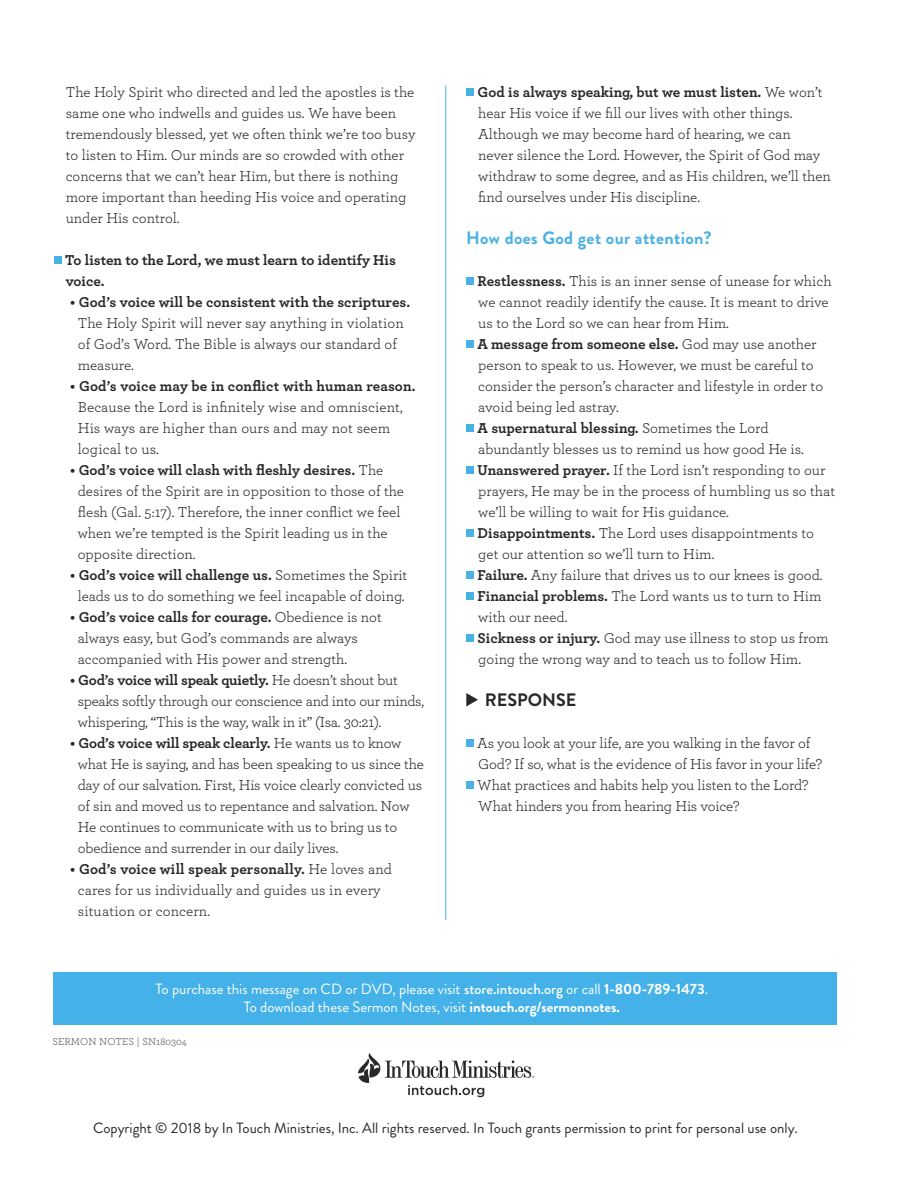
<style>
.page{position:relative;width:918px;height:1188px;background:#fff}
.page>*{position:absolute;margin:0;border:0;box-sizing:border-box;transform-origin:0 0}
.t1{font:700 18px "Brandon Grotesque";letter-spacing:.02em;color:#4ab1e4}
.t2{font:700 18px "Brandon Grotesque";color:#292829}
.t3{font:15px/21px "Archer";letter-spacing:-.005em;color:#292829}
.t4{font:700 15px/21px "Archer";color:#292829}
.t5{font:14.85px/18px "Brandon Grotesque";color:#fff;text-align:center}
.t6{font:14.85px "Brandon Grotesque";color:#292829}
.t7{font:10.5px "Archer";color:#58595b}
.s1{font-weight:700}
.s2{font-weight:500}
</style>
<div class="page">
<div style="left:54px;top:256px;width:8px;height:8px;background:#4ab1e4"></div>
<div style="left:466px;top:88px;width:8px;height:8px;background:#4ab1e4"></div>
<div style="left:466px;top:277px;width:8px;height:8px;background:#4ab1e4"></div>
<div style="left:466px;top:340px;width:8px;height:8px;background:#4ab1e4"></div>
<div style="left:466px;top:424px;width:8px;height:8px;background:#4ab1e4"></div>
<div style="left:466px;top:466px;width:8px;height:8px;background:#4ab1e4"></div>
<div style="left:466px;top:529px;width:8px;height:8px;background:#4ab1e4"></div>
<div style="left:466px;top:571px;width:8px;height:8px;background:#4ab1e4"></div>
<div style="left:466px;top:592px;width:8px;height:8px;background:#4ab1e4"></div>
<div style="left:466px;top:634px;width:8px;height:8px;background:#4ab1e4"></div>
<svg style="left:466px;top:693px;width:12px;height:14px"></svg>
<div style="left:466px;top:739px;width:8px;height:8px;background:#4ab1e4"></div>
<div style="left:466px;top:781px;width:8px;height:8px;background:#4ab1e4"></div>
<hr style="left:445px;top:86px;width:1px;height:834px;background:#44b2e8">
<div style="left:54px;top:972px;width:783px;height:53px;background:#44b2e8"></div>
<svg style="left:358px;top:1053px;width:176px;height:44px"></svg>
<p class="t3" style="left:66px;top:82px;width:351px">The Holy Spirit who directed and led the apostles is the same one who indwells and guides us. We have been tremendously blessed, yet we often think we’re too busy to listen to Him. Our minds are so crowded with other concerns that we can’t hear Him, but there is nothing more important than heeding His voice and operating under His control.</p>
<p class="t4" style="left:65px;top:250px;width:332px">To listen to the Lord, we must learn to identify His voice.</p>
<p class="t4" style="left:70px;top:292px;width:342px">• God’s voice will be consistent with the scriptures.</p>
<p class="t3" style="left:78px;top:313px;width:327px">The Holy Spirit will never say anything in violation of God’s Word. The Bible is always our standard of measure.</p>
<p class="t4" style="left:70px;top:376px;width:347px">• God’s voice may be in conflict with human reason.</p>
<p class="t3" style="left:78px;top:397px;width:327px">Because the Lord is infinitely wise and omniscient,<br>His ways are higher than ours and may not seem logical to us.</p>
<p class="t3" style="left:78px;top:460px;width:328px;text-indent:-8px"><span class="s1">• God’s voice will clash with fleshly desires.</span> The desires of the Spirit are in opposition to those of the flesh (Gal. 5:17). Therefore, the inner conflict we feel when we’re tempted is the Spirit leading us in the opposite direction.</p>
<p class="t3" style="left:70px;top:565px;width:339px;text-align:center"><span class="s1">• God’s voice will challenge us.</span> Sometimes the Spirit leads us to do something we feel incapable of doing.</p>
<p class="t3" style="left:78px;top:607px;width:306px;text-indent:-8px"><span class="s1">• God’s voice calls for courage.</span> Obedience is not always easy, but God’s commands are always accompanied with His power and strength.</p>
<p class="t3" style="left:78px;top:670px;width:348px;text-indent:-8px"><span class="s1">• God’s voice will speak quietly.</span> He doesn’t shout but speaks softly through our conscience and into our minds, whispering, “This is the way, walk in it” (Isa. 30:21).</p>
<p class="t3" style="left:78px;top:733px;width:348px;text-indent:-8px"><span class="s1">• God’s voice will speak clearly.</span> He wants us to know what He is saying, and has been speaking to us since the day of our salvation. First, His voice clearly convicted us of sin and moved us to repentance and salvation. Now He continues to communicate with us to bring us to obedience and surrender in our daily lives.</p>
<p class="t3" style="left:78px;top:859px;width:316px;text-indent:-8px"><span class="s1">• God’s voice will speak personally.</span> He loves and cares for us individually and guides us in every situation or concern.</p>
<p class="t3" style="left:478px;top:82px;width:355px"><span class="s1">God is always speaking, but we must listen.</span> We won’t hear His voice if we fill our lives with other things.<br>Although we may become hard of hearing, we can<br>never silence the Lord. However, the Spirit of God may withdraw to some degree, and as His children, we’ll then find ourselves under His discipline.</p>
<p class="t1" style="left:466px;top:226px;width:247px">How does God get our attention?</p>
<p class="t3" style="left:477px;top:271px;width:359px"><span class="s1">Restlessness.</span> This is an inner sense of unease for which we cannot readily identify the cause. It is meant to drive us to the Lord so we can hear from Him.<br><span class="s1">A message from someone else.</span> God may use another person to speak to us. However, we must be careful to consider the person’s character and lifestyle in order to avoid being led astray.<br><span class="s1">A supernatural blessing.</span> Sometimes the Lord abundantly blesses us to remind us how good He is.<br><span class="s1">Unanswered prayer.</span> If the Lord isn’t responding to our prayers, He may be in the process of humbling us so that we’ll be willing to wait for His guidance.<br><span class="s1">Disappointments.</span> The Lord uses disappointments to get our attention so we’ll turn to Him.<br><span class="s1">Failure.</span> Any failure that drives us to our knees is good.<br><span class="s1">Financial problems.</span> The Lord wants us to turn to Him with our need.<br><span class="s1">Sickness or injury.</span> God may use illness to stop us from going the wrong way and to teach us to follow Him.</p>
<p class="t2" style="left:485px;top:688px;width:93px">RESPONSE</p>
<p class="t3" style="left:477px;top:733px;width:347px">As you look at your life, are you walking in the favor of God? If so, what is the evidence of His favor in your life?<br>What practices and habits help you listen to the Lord?<br>What hinders you from hearing His voice?</p>
<p class="t5" style="left:156px;top:980px;width:554px">To purchase this message on CD or DVD, please visit <span class="s2">store.intouch.org</span> or call <span class="s1">1-800-789-1473</span>.<br>To download these Sermon Notes, visit <span class="s1">intouch.org/sermonnotes.</span></p>
<p class="t7" style="left:52px;top:1035px;width:136px">SERMON NOTES | SN180304</p>
<p class="t6" style="left:93px;top:1117px;width:706px">Copyright © 2018 by In Touch Ministries, Inc. All rights reserved. In Touch grants permission to print for personal use only.</p>
</div>
